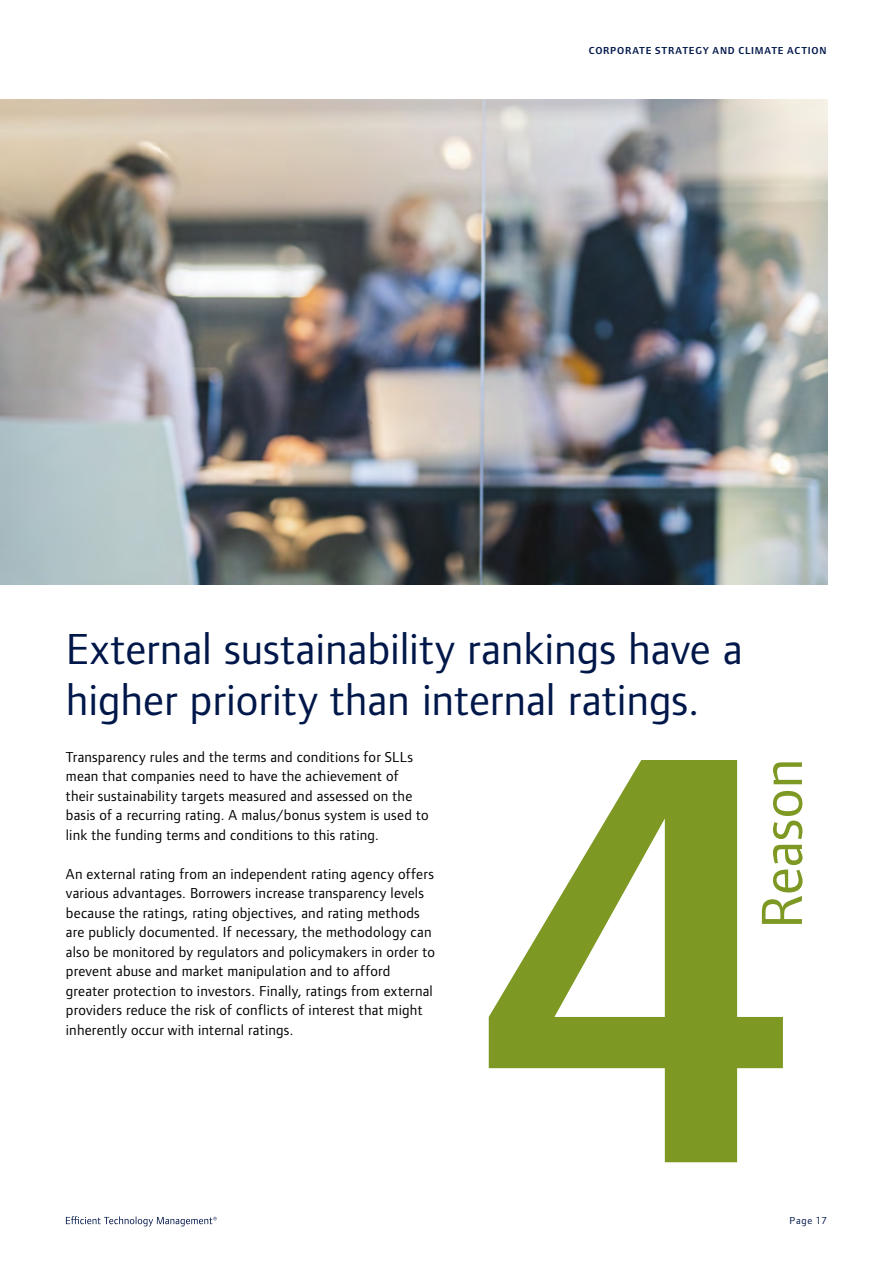
<style>
.page{position:relative;width:893px;height:1263px;background:#fff}
.page>*{position:absolute;margin:0;border:0;box-sizing:border-box;transform-origin:0 0}
.t1{font:600 603px "Foundry Form Sans OT2";color:#7d9823}
.t2{font:60px "Foundry Form Sans OT2";letter-spacing:-.005em;color:#7d9823}
.t3{font:45px/51px "Foundry Form Sans OT2";color:#00174a}
.t4{font:15px/19.5px "Foundry Form Sans OT2";letter-spacing:.015em;color:#000}
.t5{font:600 10.5px "Foundry Form Sans OT2";letter-spacing:.075em;color:#00174a}
.t6{font:10.5px "Foundry Form Sans OT2";letter-spacing:.07em;color:#00174a}
</style>
<div class="page">
<svg style="left:66px;top:1216px;width:151px;height:10px"></svg>
<img style="left:0;top:99px;width:827px;height:486px">
<p class="t5" style="left:589px;top:43px;width:239px">CORPORATE STRATEGY AND CLIMATE ACTION</p>
<h3 class="t3" style="left:66px;top:620px;width:678px">External sustainability rankings have a higher priority than internal ratings.</h3>
<h1 class="t1" style="left:460px;top:521px;width:354px">4</h1>
<p class="t4" style="left:66px;top:746px;width:364px">Transparency rules and the terms and conditions for SLLs mean that companies need to have the achievement of their sustainability targets measured and assessed on the basis of a recurring rating. A malus/bonus system is used to link the funding terms and conditions to this rating.</p>
<p class="t4" style="left:66px;top:863px;width:371px">An external rating from an independent rating agency offers various advantages. Borrowers increase transparency levels because the ratings, rating objectives, and rating methods are publicly documented. If necessary, the methodology can also be monitored by regulators and policymakers in order to prevent abuse and market manipulation and to afford greater protection to investors. Finally, ratings from external providers reduce the risk of conflicts of interest that might inherently occur with internal ratings.</p>
<h2 class="t2" style="left:739px;top:929px;width:172px;rotate:-90deg">Reason</h2>
<p class="t6" style="left:789px;top:1213px;width:39px">Page 17</p>
</div>
